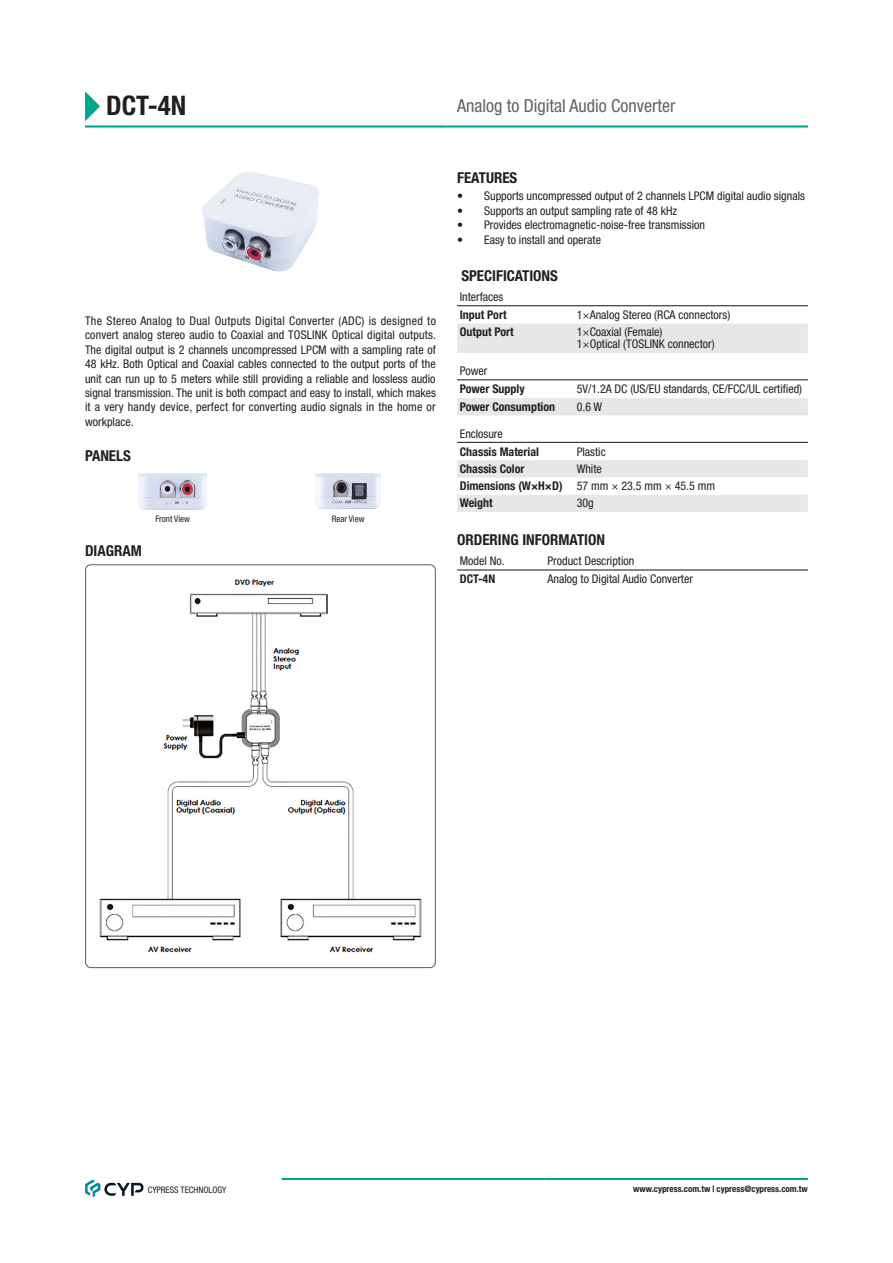
<style>
.page{position:relative;width:893px;height:1263px;background:#fff}
.page>*{position:absolute;margin:0;border:0;box-sizing:border-box;transform-origin:0 0}
._1_1__Product_Number{font:700 condensed 27px "Helvetica Neue LT Std";color:#231f20}
._1_2__Product_Descri{font:condensed 18px "Helvetica Neue LT Std";color:#636366}
.F__Heading_1_-_Secti{font:700 condensed 15px "Helvetica Neue LT Std";color:#231f20}
._2_1__Introduction{font:condensed 12px/14.4px "Helvetica Neue LT Std";color:#231f20;text-align:justify}
._3_3__2nd_Column{font:condensed 12px "Helvetica Neue LT Std";color:#231f20}
._3_2__1st_Column{font:700 condensed 12px "Helvetica Neue LT Std";color:#231f20}
._3_1__Top_Row{font:condensed 12px "Helvetica Neue LT Std";color:#231f20}
.t1{font:700 condensed 9px "Helvetica Neue LT Std";color:#231f20}
.F__Heading_2_-_Panel{font:condensed 9px "Helvetica Neue LT Std";color:#231f20}
</style>
<div class="page">
<svg style="left:85px;top:1180px;width:59px;height:17px"></svg>
<svg style="left:85px;top:91px;width:15px;height:30px"></svg>
<hr style="left:282px;top:1178px;width:263px;height:2px;background:#00a78e">
<hr style="left:545px;top:1178px;width:263px;height:2px;background:#00a78e">
<hr style="left:85px;top:125px;width:361px;height:3px;background:#00a78e">
<hr style="left:446px;top:125px;width:362px;height:3px;background:#00a78e">
<div style="left:457px;top:324px;width:351px;height:29px;background:#e6e7e9"></div>
<hr style="left:457px;top:305px;width:117px;height:1px;background:#231f20">
<hr style="left:574px;top:305px;width:234px;height:1px;background:#231f20">
<div style="left:457px;top:398px;width:351px;height:17px;background:#e6e7e9"></div>
<hr style="left:457px;top:379px;width:117px;height:1px;background:#231f20">
<hr style="left:574px;top:379px;width:234px;height:1px;background:#231f20">
<svg style="left:457px;top:460px;width:351px;height:52px"></svg>
<hr style="left:457px;top:442px;width:117px;height:1px;background:#231f20">
<hr style="left:574px;top:442px;width:234px;height:1px;background:#231f20">
<hr style="left:457px;top:569px;width:88px;height:1px;background:#231f20">
<hr style="left:545px;top:569px;width:263px;height:1px;background:#231f20">
<img style="left:202px;top:172px;width:116px;height:100px">
<img style="left:139px;top:474px;width:68px;height:35px">
<img style="left:315px;top:474px;width:66px;height:35px">
<img style="left:99px;top:566px;width:334px;height:387px">
<div style="left:85px;top:564px;width:351px;height:404px;border:1px solid #636366;border-radius:5px"></div>
<p class="_1_1__Product_Number" style="left:106px;top:89px;width:81px">DCT-4N</p>
<p class="_1_2__Product_Descri" style="left:457px;top:95px;width:220px">Analog to Digital Audio Converter</p>
<p class="_2_1__Introduction" style="left:85px;top:314px;width:352px">The Stereo Analog to Dual Outputs Digital Converter (ADC) is designed to convert analog stereo audio to Coaxial and TOSLINK Optical digital outputs.<br>The digital output is 2 channels uncompressed LPCM with a sampling rate of 48 kHz. Both Optical and Coaxial cables connected to the output ports of the unit can run up to 5 meters while still providing a reliable and lossless audio signal transmission. The unit is both compact and easy to install, which makes it a very handy device, perfect for converting audio signals in the home or workplace.</p>
<p class="F__Heading_1_-_Secti" style="left:85px;top:446px;width:47px">PANELS</p>
<p class="F__Heading_1_-_Secti" style="left:85px;top:542px;width:58px">DIAGRAM</p>
<p class="F__Heading_2_-_Panel" style="left:155px;top:514px;width:36px">Front View</p>
<p class="F__Heading_2_-_Panel" style="left:332px;top:514px;width:34px">Rear View</p>
<p class="F__Heading_1_-_Secti" style="left:457px;top:168px;width:62px">FEATURES</p>
<p class="_2_1__Introduction" style="left:457px;top:189px;width:349px">• Supports uncompressed output of 2 channels LPCM digital audio signals</p>
<p class="_2_1__Introduction" style="left:457px;top:203px;width:222px">• Supports an output sampling rate of 48 kHz</p>
<p class="_2_1__Introduction" style="left:457px;top:218px;width:249px">• Provides electromagnetic-noise-free transmission</p>
<p class="_2_1__Introduction" style="left:457px;top:232px;width:145px">• Easy to install and operate</p>
<p class="F__Heading_1_-_Secti" style="left:461px;top:266px;width:98px">SPECIFICATIONS</p>
<p class="_3_1__Top_Row" style="left:460px;top:290px;width:45px">Interfaces</p>
<p class="_3_2__1st_Column" style="left:460px;top:307px;width:48px">Input Port</p>
<p class="_3_3__2nd_Column" style="left:577px;top:308px;width:155px">1×Analog Stereo (RCA connectors)</p>
<p class="_3_2__1st_Column" style="left:460px;top:325px;width:55px">Output Port</p>
<p class="_3_3__2nd_Column" style="left:577px;top:325px;width:87px">1×Coaxial (Female)</p>
<p class="_3_3__2nd_Column" style="left:577px;top:337px;width:139px">1×Optical (TOSLINK connector)</p>
<p class="_3_1__Top_Row" style="left:460px;top:364px;width:29px">Power</p>
<p class="_3_2__1st_Column" style="left:460px;top:381px;width:67px">Power Supply</p>
<p class="_3_3__2nd_Column" style="left:577px;top:382px;width:227px">5V/1.2A DC (US/EU standards, CE/FCC/UL certified)</p>
<p class="_3_2__1st_Column" style="left:460px;top:399px;width:97px">Power Consumption</p>
<p class="_3_3__2nd_Column" style="left:577px;top:400px;width:27px">0.6 W</p>
<p class="_3_1__Top_Row" style="left:460px;top:426px;width:45px">Enclosure</p>
<p class="_3_2__1st_Column" style="left:460px;top:444px;width:81px">Chassis Material</p>
<p class="_3_3__2nd_Column" style="left:577px;top:444px;width:31px">Plastic</p>
<p class="_3_2__1st_Column" style="left:460px;top:461px;width:66px">Chassis Color</p>
<p class="_3_3__2nd_Column" style="left:577px;top:462px;width:27px">White</p>
<p class="_3_2__1st_Column" style="left:460px;top:479px;width:104px">Dimensions (W×H×D)</p>
<p class="_3_3__2nd_Column" style="left:577px;top:479px;width:140px">57 mm × 23.5 mm × 45.5 mm</p>
<p class="_3_2__1st_Column" style="left:460px;top:496px;width:34px">Weight</p>
<p class="_3_3__2nd_Column" style="left:577px;top:496px;width:19px">30g</p>
<p class="F__Heading_1_-_Secti" style="left:457px;top:530px;width:150px">ORDERING INFORMATION</p>
<p class="_3_1__Top_Row" style="left:460px;top:554px;width:46px">Model No.</p>
<p class="_3_1__Top_Row" style="left:547px;top:554px;width:88px">Product Description</p>
<p class="_3_2__1st_Column" style="left:460px;top:572px;width:37px">DCT-4N</p>
<p class="_3_3__2nd_Column" style="left:547px;top:572px;width:147px">Analog to Digital Audio Converter</p>
<p class="F__Heading_2_-_Panel" style="left:148px;top:1185px;width:80px">CYPRESS TECHNOLOGY</p>
<p class="t1" style="left:633px;top:1183px;width:176px">www.cypress.com.tw | cypress@cypress.com.tw</p>
</div>
